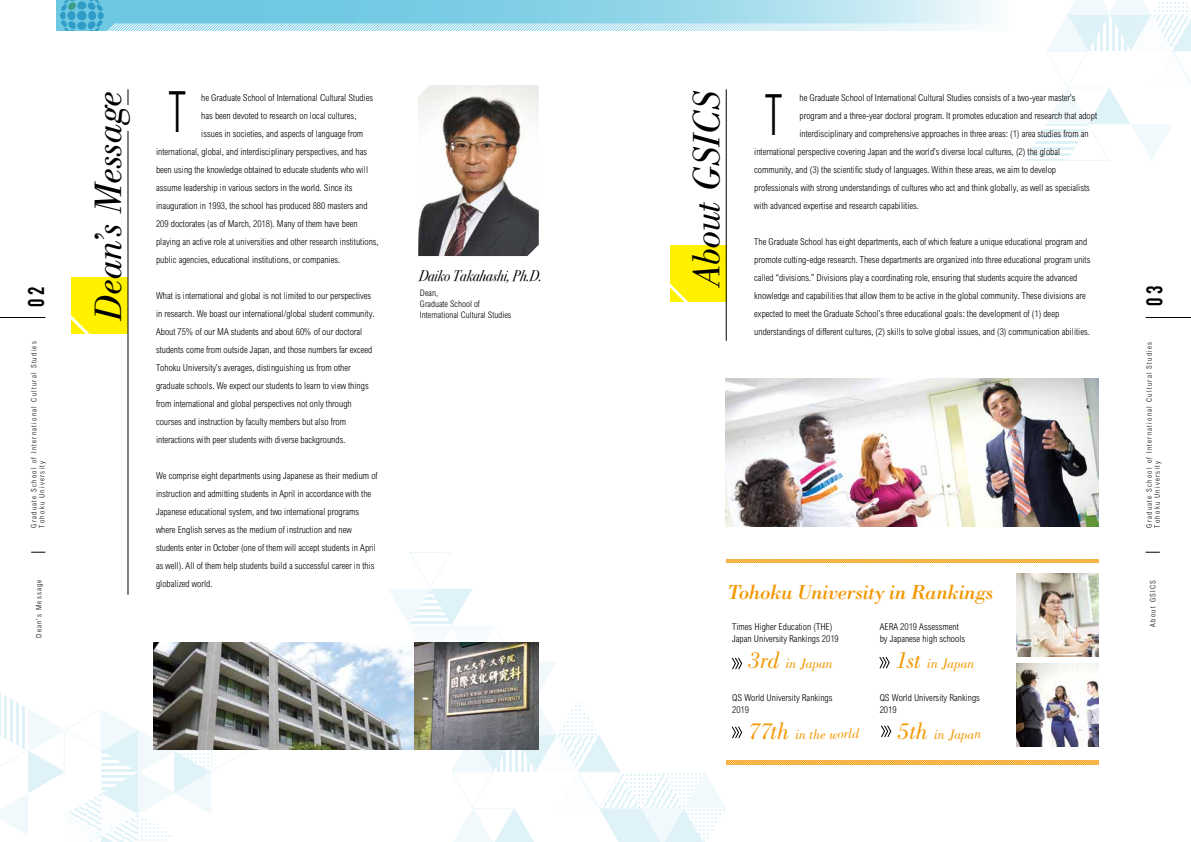
<style>
.page{position:relative;width:1191px;height:842px;background:#fff}
.page>*{position:absolute;margin:0;border:0;box-sizing:border-box;transform-origin:0 0}
.t1{font:300 condensed 57px "Arial MT Std";color:#000;scale:.7 1}
.t2{font:italic 39.5px "Bodoni Std";letter-spacing:-.01em;color:#000}
.t3{font:22.5px "DIN Engschrift Std";color:#000}
.t4{font:italic 21px "Bodoni Std";letter-spacing:-.025em;color:#f39700}
.t5{font:italic 15.5px "Bodoni Svty Two ITCTT";color:#000;scale:.85 1}
.t6{font:italic 14px "Bodoni Std";letter-spacing:-.01em;color:#f39700}
.t7{font:300 condensed 9.5px/18px "Arial MT Std";color:#000}
.t8{font:300 condensed 9px/10.8px "Arial MT Std";color:#000}
.t9{font:300 condensed 7.5px/8px "Arial MT Std";letter-spacing:.16em;color:#000}
.s1{font-size:24px}
</style>
<div class="page">
<svg style="left:0;top:645px;width:247px;height:197px"></svg>
<svg style="left:61px;top:0;width:1130px;height:161px"></svg>
<div style="left:72px;top:277px;width:56px;height:57px;background:#fff100"></div>
<svg style="left:71px;top:315px;width:19px;height:19px"></svg>
<div style="left:670px;top:245px;width:56px;height:56px;background:#fff100"></div>
<svg style="left:670px;top:283px;width:19px;height:19px"></svg>
<img style="left:726px;top:378px;width:372px;height:149px">
<img style="left:154px;top:642px;width:234px;height:108px">
<hr style="left:128px;top:89px;width:1px;height:506px;background:#000">
<div style="left:126px;top:105px;width:7px;height:26px;background:#fff"></div>
<img style="left:418px;top:85px;width:121px;height:171px">
<hr style="left:726px;top:89px;width:1px;height:252px;background:#000">
<svg style="left:388px;top:552px;width:710px;height:290px"></svg>
<hr style="left:1145px;top:317px;width:46px;height:1px;background:#000">
<svg style="left:1145px;top:552px;width:14px;height:1px"></svg>
<hr style="left:0;top:317px;width:45px;height:1px;background:#000">
<svg style="left:31px;top:552px;width:14px;height:1px"></svg>
<h3 class="t3" style="left:23px;top:307px;width:21px;rotate:-90deg">02</h3>
<p class="t9" style="left:30px;top:528px;width:188px;rotate:-90deg">Graduate School of International Cultural Studies</p>
<p class="t9" style="left:38px;top:528px;width:68px;rotate:-90deg">Tohoku University</p>
<p class="t9" style="left:35px;top:638px;width:60px;rotate:-90deg">Dean’s Message</p>
<h2 class="t2" style="left:86px;top:321px;width:232px;rotate:-90deg">Dean’s Message</h2>
<h1 class="t1" style="left:168px;top:80px;width:27px">T</h1>
<h2 class="t2" style="left:684px;top:286px;width:198px;rotate:-90deg">About GSICS</h2>
<p class="t7" style="left:799px;top:89px;width:277px">he Graduate School of International Cultural Studies consists of a two-year master’s</p>
<h1 class="t1" style="left:765px;top:82px;width:27px">T</h1>
<p class="t7" style="left:201px;top:89px;width:173px">he Graduate School of International Cultural Studies</p>
<p class="t7" style="left:201px;top:107px;width:157px">has been devoted to research on local cultures,</p>
<p class="t7" style="left:201px;top:125px;width:163px">issues in societies, and aspects of language from</p>
<p class="t7" style="left:156px;top:143px;width:213px">international, global, and interdisciplinary perspectives, and has</p>
<p class="t7" style="left:156px;top:161px;width:214px">been using the knowledge obtained to educate students who will</p>
<p class="t7" style="left:156px;top:179px;width:198px">assume leadership in various sectors in the world. Since its</p>
<p class="t7" style="left:156px;top:197px;width:213px">inauguration in 1993, the school has produced 880 masters and</p>
<p class="t7" style="left:156px;top:215px;width:203px">209 doctorates (as of March, 2018). Many of them have been</p>
<p class="t7" style="left:156px;top:233px;width:224px">playing an active role at universities and other research institutions,</p>
<p class="t7" style="left:156px;top:251px;width:186px">public agencies, educational institutions, or companies.</p>
<p class="t7" style="left:156px;top:287px;width:220px">What is international and global is not limited to our perspectives in research. We boast our international/global student community.<br>About 75% of our MA students and about 60% of our doctoral students come from outside Japan, and those numbers far exceed Tohoku University’s averages, distinguishing us from other graduate schools. We expect our students to learn to view things from international and global perspectives not only through courses and instruction by faculty members but also from interactions with peer students with diverse backgrounds.</p>
<p class="t7" style="left:156px;top:467px;width:223px">We comprise eight departments using Japanese as their medium of instruction and admitting students in April in accordance with the Japanese educational system, and two international programs where English serves as the medium of instruction and new students enter in October (one of them will accept students in April as well). All of them help students build a successful career in this globalized world.</p>
<p class="t7" style="left:799px;top:107px;width:299px">program and a three-year doctoral program. It promotes education and research that adopt</p>
<p class="t7" style="left:799px;top:125px;width:291px">interdisciplinary and comprehensive approaches in three areas: (1) area studies from an</p>
<p class="t7" style="left:754px;top:143px;width:307px">international perspective covering Japan and the world’s diverse local cultures, (2) the global</p>
<p class="t7" style="left:754px;top:161px;width:303px">community, and (3) the scientific study of languages. Within these areas, we aim to develop</p>
<p class="t7" style="left:754px;top:179px;width:337px">professionals with strong understandings of cultures who act and think globally, as well as specialists</p>
<p class="t7" style="left:754px;top:197px;width:166px">with advanced expertise and research capabilities.</p>
<p class="t7" style="left:754px;top:233px;width:338px">The Graduate School has eight departments, each of which feature a unique educational program and promote cutting-edge research. These departments are organized into three educational program units called “divisions.” Divisions play a coordinating role, ensuring that students acquire the advanced knowledge and capabilities that allow them to be active in the global community. These divisions are expected to meet the Graduate School’s three educational goals: the development of (1) deep understandings of different cultures, (2) skills to solve global issues, and (3) communication abilities.</p>
<h3 class="t5" style="left:419px;top:262px;width:146px">Daiko Takahashi, Ph.D.</h3>
<p class="t8" style="left:420px;top:288px;width:61px">Dean,<br>Graduate School of</p>
<p class="t8" style="left:420px;top:309px;width:93px">International Cultural Studies</p>
<h3 class="t4" style="left:727px;top:580px;width:268px">Tohoku University in Rankings</h3>
<p class="t7" style="left:732px;top:620px;width:108px;line-height:12px">Times Higher Education (THE)<br>Japan University Rankings 2019</p>
<p class="t7" style="left:879px;top:620px;width:87px;line-height:12px">AERA 2019 Assessment by Japanese high schools</p>
<h3 class="t6" style="left:896px;top:655px;width:80px"><span class="s1">1st</span> in Japan</h3>
<h3 class="t6" style="left:748px;top:655px;width:86px"><span class="s1">3rd</span> in Japan</h3>
<p class="t7" style="left:732px;top:692px;width:102px;line-height:12px">QS World University Rankings<br>2019</p>
<p class="t7" style="left:879px;top:692px;width:102px;line-height:12px">QS World University Rankings<br>2019</p>
<h3 class="t6" style="left:748px;top:726px;width:112px"><span class="s1">77th</span> in the world</h3>
<h3 class="t6" style="left:897px;top:726px;width:85px"><span class="s1">5th</span> in Japan</h3>
<h3 class="t3" style="left:1141px;top:306px;width:21px;rotate:-90deg">03</h3>
<p class="t9" style="left:1145px;top:528px;width:187px;rotate:-90deg">Graduate School of International Cultural Studies<br>Tohoku University</p>
<p class="t9" style="left:1148px;top:627px;width:48px;rotate:-90deg">About GSICS</p>
</div>
